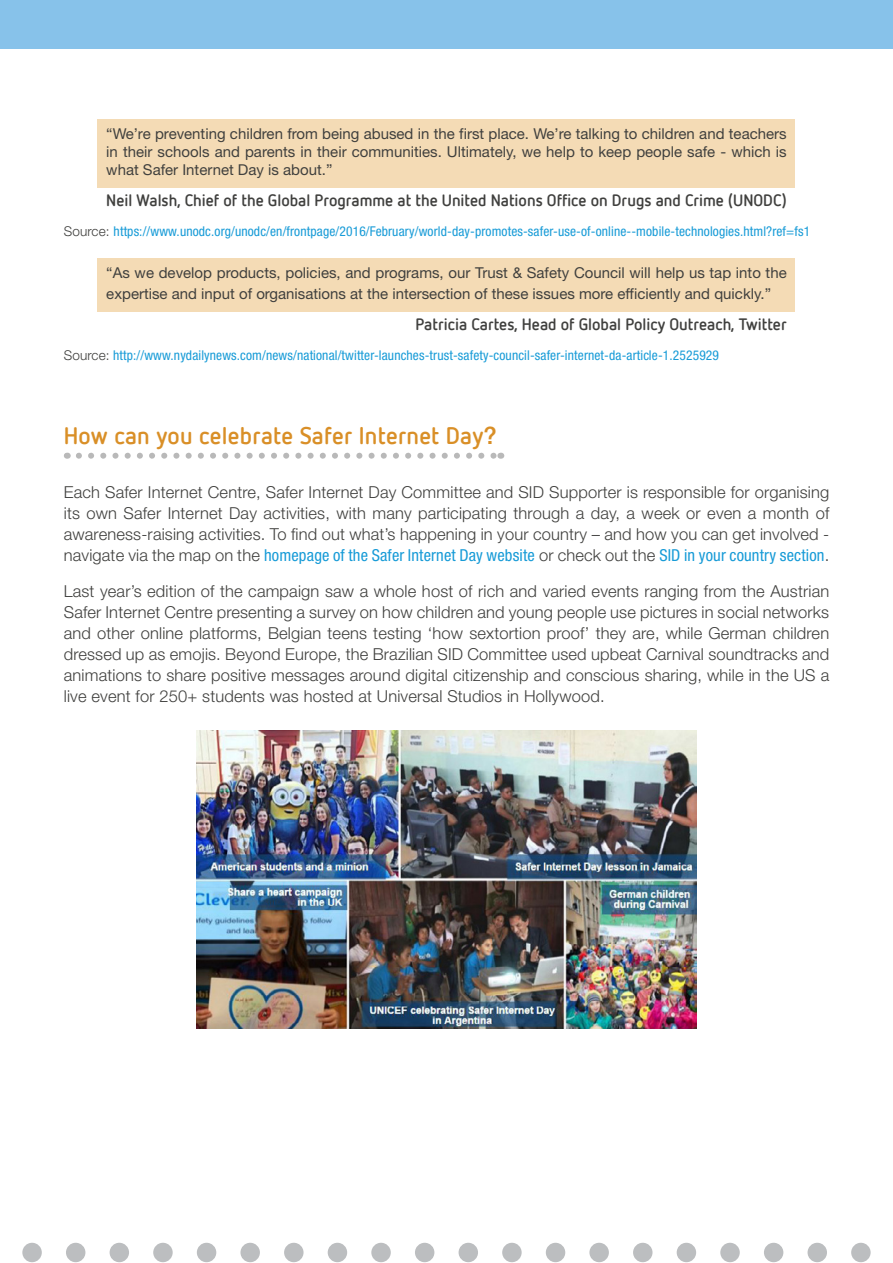
<style>
.page{position:relative;width:893px;height:1263px;background:#fff}
.page>*{position:absolute;margin:0;border:0;box-sizing:border-box;transform-origin:0 0}
.t1{font:700 24px "Netto OT";letter-spacing:.01em;color:#d98f27}
.t2{font:300 16.5px/21px "Helvetica Neue";letter-spacing:.01em;color:#40403e;text-align:justify}
.t3{font:700 16.5px "Netto OT";color:#40403e}
.t4{font:15px/18px "Helvetica Neue";color:#40403e;text-align:justify}
.t5{font:condensed 13.5px "Helvetica Neue";letter-spacing:.01em;color:#179bd7}
.s1{font-weight:300;font-stretch:normal;color:#40403e}
.s2{font-family:"Helvetica Neue";font-weight:500}
.s3{font-weight:400;font-stretch:condensed;color:#179bd7}
</style>
<div class="page">
<div style="left:98px;top:119px;width:697px;height:68px;background:#f4dbb5"></div>
<div style="left:98px;top:258px;width:697px;height:53px;background:#f4dbb5"></div>
<svg style="left:79px;top:453px;width:415px;height:6px"></svg>
<img style="left:197px;top:731px;width:499px;height:298px">
<div style="left:0;top:0;width:893px;height:48px;background:#87c2ea"></div>
<div style="left:22px;top:1243px;width:20px;height:19px;background:#bcbec0;border-radius:50%"></div>
<div style="left:66px;top:1243px;width:19px;height:19px;background:#bcbec0;border-radius:50%"></div>
<div style="left:110px;top:1243px;width:19px;height:19px;background:#bcbec0;border-radius:50%"></div>
<div style="left:153px;top:1243px;width:20px;height:19px;background:#bcbec0;border-radius:50%"></div>
<div style="left:197px;top:1243px;width:19px;height:19px;background:#bcbec0;border-radius:50%"></div>
<div style="left:240px;top:1243px;width:20px;height:19px;background:#bcbec0;border-radius:50%"></div>
<div style="left:284px;top:1243px;width:20px;height:19px;background:#bcbec0;border-radius:50%"></div>
<div style="left:328px;top:1243px;width:19px;height:19px;background:#bcbec0;border-radius:50%"></div>
<div style="left:371px;top:1243px;width:20px;height:19px;background:#bcbec0;border-radius:50%"></div>
<div style="left:415px;top:1243px;width:19px;height:19px;background:#bcbec0;border-radius:50%"></div>
<div style="left:459px;top:1243px;width:19px;height:19px;background:#bcbec0;border-radius:50%"></div>
<div style="left:502px;top:1243px;width:20px;height:19px;background:#bcbec0;border-radius:50%"></div>
<div style="left:546px;top:1243px;width:19px;height:19px;background:#bcbec0;border-radius:50%"></div>
<div style="left:589px;top:1243px;width:20px;height:19px;background:#bcbec0;border-radius:50%"></div>
<div style="left:633px;top:1243px;width:19px;height:19px;background:#bcbec0;border-radius:50%"></div>
<div style="left:677px;top:1243px;width:19px;height:19px;background:#bcbec0;border-radius:50%"></div>
<div style="left:720px;top:1243px;width:20px;height:19px;background:#bcbec0;border-radius:50%"></div>
<div style="left:764px;top:1243px;width:19px;height:19px;background:#bcbec0;border-radius:50%"></div>
<div style="left:807px;top:1243px;width:20px;height:19px;background:#bcbec0;border-radius:50%"></div>
<div style="left:851px;top:1243px;width:20px;height:19px;background:#bcbec0;border-radius:50%"></div>
<p class="t4" style="left:106px;top:125px;width:682px">“We’re preventing children from being abused in the first place. We’re talking to children and teachers in their schools and parents in their communities. Ultimately, we help to keep people safe - which is what Safer Internet Day is about.”</p>
<p class="t3" style="left:106px;top:191px;width:682px">Neil Walsh, Chief of the Global Programme at the United Nations Office on Drugs and Crime (UNODC)</p>
<p class="t5" style="left:64px;top:223px;width:748px"><span class="s1">Source:</span> https://www.unodc.org/unodc/en/frontpage/2016/February/world-day-promotes-safer-use-of-online--mobile-technologies.html?ref=fs1</p>
<p class="t4" style="left:106px;top:262px;width:682px;line-height:21px">“As we develop products, policies, and programs, our Trust &amp; Safety Council will help us tap into the expertise and input of organisations at the intersection of these issues more efficiently and quickly.”</p>
<p class="t3" style="left:415px;top:315px;width:373px">Patricia Cartes, Head of Global Policy Outreach, Twitter</p>
<p class="t5" style="left:64px;top:347px;width:657px"><span class="s1">Source:</span> http://www.nydailynews.com/news/national/twitter-launches-trust-safety-council-safer-internet-da-article-1.2525929</p>
<h1 class="t1" style="left:64px;top:422px;width:435px">How can you celebrate Safer Internet Day<span class="s2">?</span></h1>
<p class="t2" style="left:64px;top:481px;width:767px">Each Safer Internet Centre, Safer Internet Day Committee and SID Supporter is responsible for organising its own Safer Internet Day activities, with many participating through a day, a week or even a month of awareness-raising activities. To find out what’s happening in your country – and how you can get involved - navigate via the map on the <span class="s3">homepage of the Safer Internet Day website</span> or check out the <span class="s3">SID in your country section</span>.</p>
<p class="t2" style="left:64px;top:580px;width:767px">Last year’s edition of the campaign saw a whole host of rich and varied events ranging from the Austrian Safer Internet Centre presenting a survey on how children and young people use pictures in social networks and other online platforms, Belgian teens testing ‘how sextortion proof’ they are, while German children dressed up as emojis. Beyond Europe, the Brazilian SID Committee used upbeat Carnival soundtracks and animations to share positive messages around digital citizenship and conscious sharing, while in the US a live event for 250+ students was hosted at Universal Studios in Hollywood.</p>
</div>
